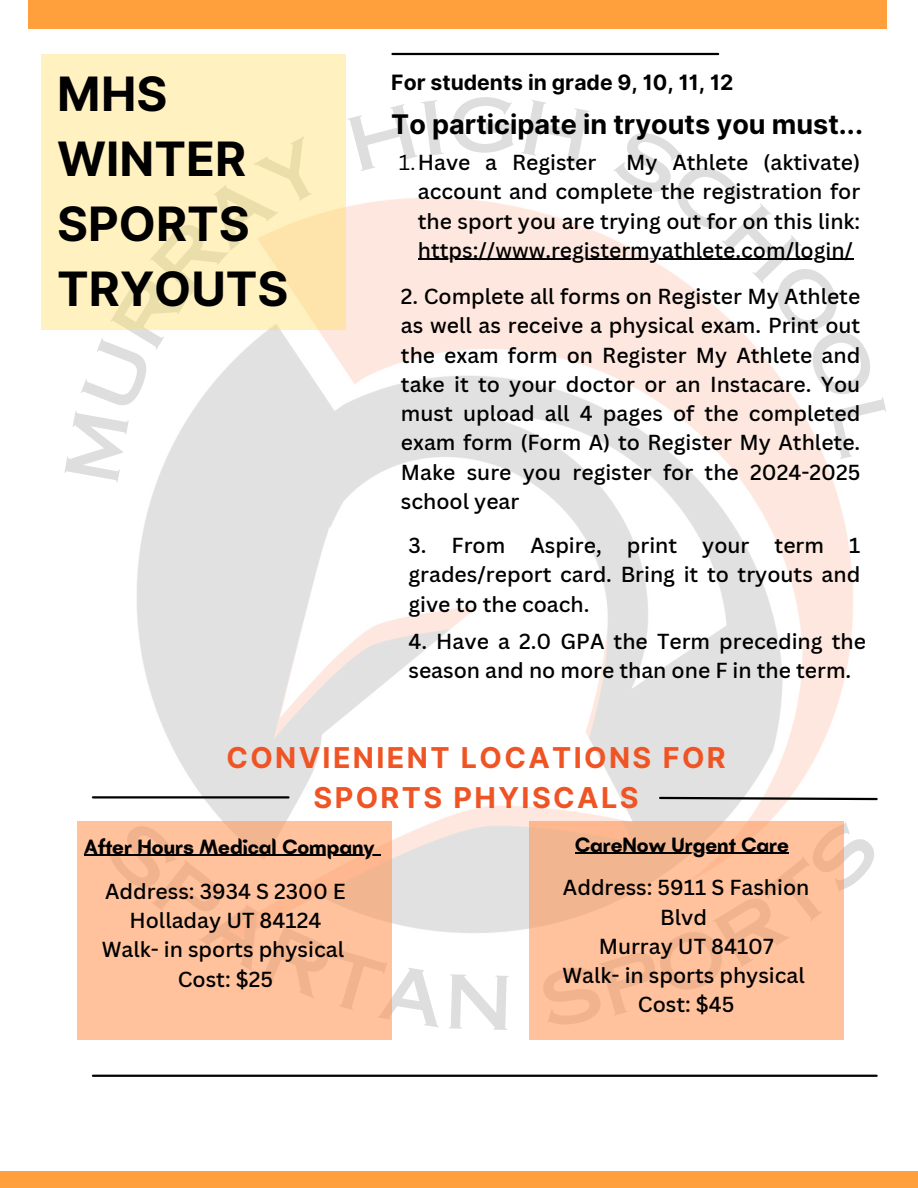
<style>
.page{position:relative;width:918px;height:1188px;background:#fff}
.page>*{position:absolute;margin:0;border:0;box-sizing:border-box;transform-origin:0 0}
.t1{font:74.4px "Copperplate Gothic LT Pro 31 AB";color:#000}
.t2{font:700 47.4px/65.2px "Inter";color:#000}
.t3{font:700 28.65px/39.8px "Inter";letter-spacing:.085em;color:#ef5424;text-align:center}
.t4{font:700 27px "Inter";color:#000}
.t5{font:500 21.15px/29.2px "Canva Sans";color:#000;text-align:justify}
.t6{font:700 21.15px "Batangas";color:#000}
.t7{font:700 21.15px "Inter";color:#000}
.s1{font-weight:400}
</style>
<div class="page">
<img style="left:137px;top:178px;width:716px;height:780px">
<hr style="left:392px;top:53px;width:326px;height:2px;background:#000">
<div style="left:28px;top:0;width:858px;height:28px;background:#ffa03d"></div>
<div style="left:0;top:1171px;width:918px;height:17px;background:#ffa03d"></div>
<hr style="left:93px;top:796px;width:195px;height:3px;background:#000">
<svg style="left:658px;top:796px;width:220px;height:5px"></svg>
<div style="left:41px;top:54px;width:304px;height:275px;background:#fff2c0"></div>
<div style="left:77px;top:821px;width:314px;height:218px;background:linear-gradient(to right,#ffc39e,#fdbf9a)"></div>
<div style="left:529px;top:821px;width:314px;height:218px;background:linear-gradient(to right,#fec19c,#ffc29d)"></div>
<hr style="left:93px;top:1075px;width:784px;height:2px;background:#000">
<hr style="left:84px;top:855px;width:291px;height:1px;background:#000">
<hr style="left:418px;top:259px;width:435px;height:1px;background:#000">
<svg style="left:103px;top:816px;width:233px;height:183px"></svg>
<svg style="left:377px;top:963px;width:15px;height:67px"></svg>
<svg style="left:539px;top:816px;width:314px;height:212px"></svg>
<svg style="left:64px;top:211px;width:266px;height:271px"></svg>
<svg style="left:611px;top:178px;width:243px;height:281px"></svg>
<h5 class="t2" style="left:57px;top:61px;width:233px">MHS<br>WINTER<br>SPORTS<br>TRYOUTS</h5>
<h1 class="t7" style="left:391px;top:70px;width:344px">For students in grade 9, 10, 11, 12</h1>
<h1 class="t1" style="left:448px;top:98px;width:72px">G</h1>
<h1 class="t4" style="left:391px;top:108px;width:473px">To participate in tryouts you must...</h1>
<h4 class="t5" style="left:399px;top:147px;width:199px"><span class="s1">1.</span>Have a Register</h4>
<h4 class="t5" style="left:418px;top:147px;width:444px;text-indent:208px">My Athlete (aktivate) account and complete the registration for the sport you are trying out for on this link:</h4>
<p class="t5" style="left:418px;top:235px;width:437px">https://www.registermyathlete.com/login/</p>
<h5 class="t5" style="left:401px;top:281px;width:461px">2. Complete all forms on Register My Athlete as well as receive a physical exam. Print out the exam form on Register My Athlete and take it to your doctor or an Instacare. You must upload all 4 pages of the completed exam form (Form A) to Register My Athlete.<br>Make sure you register for the 2024-2025 school year</h5>
<h5 class="t5" style="left:408px;top:530px;width:453px">3. From Aspire, print your term 1 grades/report card. Bring it to tryouts and give to the coach.</h5>
<h5 class="t5" style="left:408px;top:626px;width:459px">4. Have a 2.0 GPA the Term preceding the season and no more than one F in the term.</h5>
<h2 class="t3" style="left:226px;top:738px;width:501px">CONVIENIENT LOCATIONS FOR<br>SPORTS PHYISCALS</h2>
<p class="t6" style="left:84px;top:834px;width:292px">After Hours Medical Company</p>
<h3 class="t6" style="left:575px;top:832px;width:215px">CareNow Urgent Care</h3>
<h5 class="t5" style="left:102px;top:876px;width:246px;text-align:center">Address: 3934 S 2300 E<br>Holladay UT 84124<br>Walk- in sports physical<br>Cost: $25</h5>
<h5 class="t5" style="left:562px;top:873px;width:248px;text-align:center">Address: 5911 S Fashion<br>Blvd<br>Murray UT 84107<br>Walk- in sports physical<br>Cost: $45</h5>
</div>
